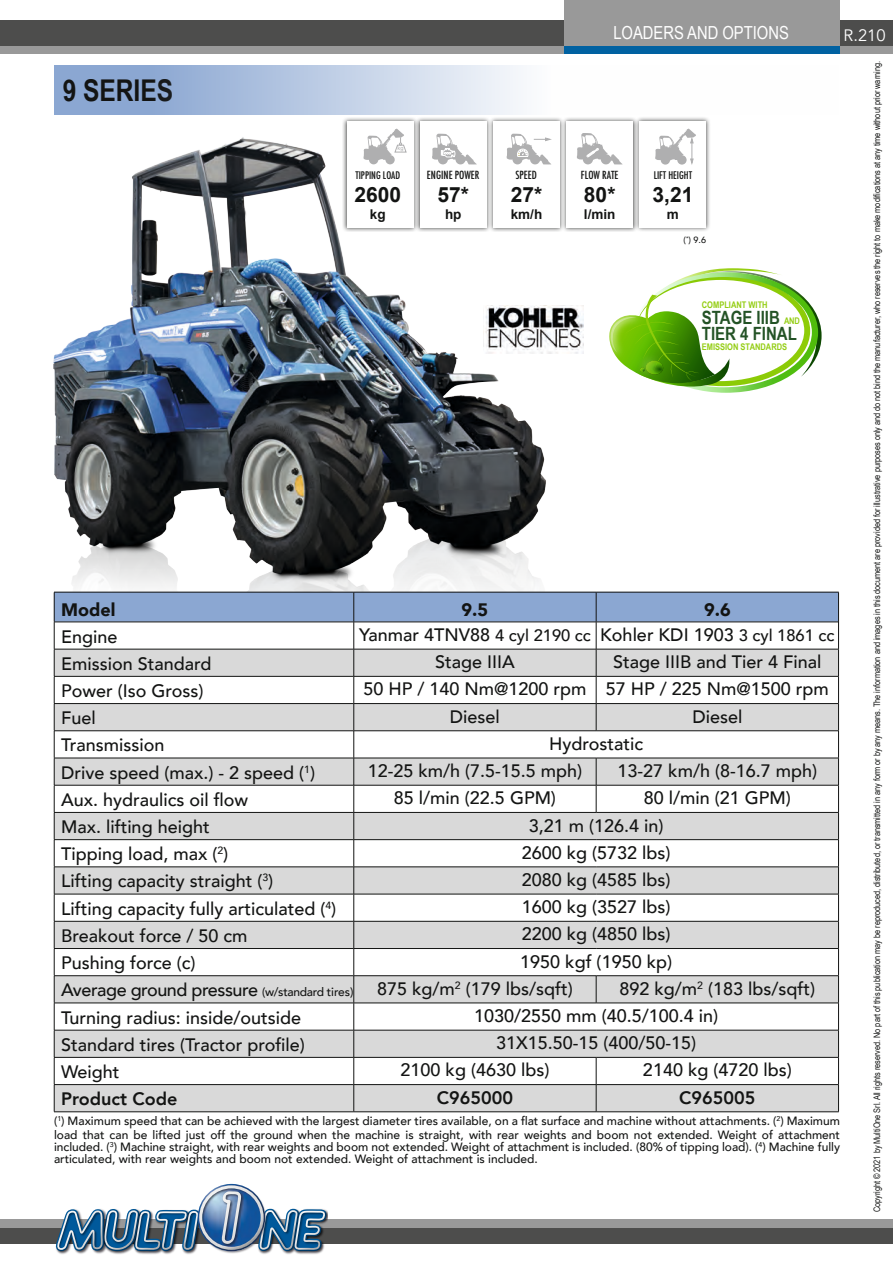
<style>
.page{position:relative;width:893px;height:1263px;background:#fff}
.page>*{position:absolute;margin:0;border:0;box-sizing:border-box;transform-origin:0 0}
.t1{font:700 30px "Arial Narrow";color:#131413}
.t2{font:700 21px "Arial";color:#131413}
.t3{font:700 18.3px/16.2px "Arial Narrow";color:#245326}
.t4{font:500 18px "Avenir";color:#131413}
.t5{font:500 18px "Avenir";letter-spacing:-.025em;color:#131413}
.t6{font:800 18px "Avenir";color:#131413}
.t7{font:18px "Arial Narrow";color:#fff}
.t8{font:900 18px "Avenir";color:#131413}
.t9{font:16.5px "Avenir";color:#fff}
.t10{font:700 13.5px "Arial";color:#131413}
.t11{font:500 12px/14.4px "Avenir";color:#131413}
.t12{font:500 condensed 10.95px "Futura";color:#131413}
.t13{font:500 condensed 10.8px "Futura";color:#131413}
.t14{font:500 condensed 10.35px "Futura";color:#131413}
.t15{font:500 condensed 10.2px "Futura";color:#131413}
.t16{font:700 9.15px "Arial Narrow";color:#93cd11}
.t17{font:9px "Arial Narrow";letter-spacing:-.005em;color:#131413}
.t18{font:500 9px "Avenir";color:#131413}
.t19{font:5.55px "Arial";color:#afafb0}
.s1{font-size:9.15px;color:#93cd11}
.s2{font-size:16.5px}
.s3{font-size:12px}
</style>
<div class="page">
<div style="left:0;top:45px;width:893px;height:9px;background:#999"></div>
<div style="left:564px;top:45px;width:276px;height:9px;background:#0061a1"></div>
<div style="left:0;top:20px;width:893px;height:25px;background:#4d4d4c"></div>
<div style="left:0;top:1219px;width:893px;height:9px;background:#999"></div>
<div style="left:0;top:1228px;width:893px;height:16px;background:#4d4d4c"></div>
<img style="left:55px;top:1184px;width:272px;height:70px">
<div style="left:564px;top:0;width:276px;height:45px;background:#999"></div>
<svg style="left:54px;top:66px;width:467px;height:49px;background:#b5c6e2"></svg>
<img style="left:53px;top:137px;width:545px;height:455px">
<img style="left:587px;top:280px;width:11px;height:108px">
<svg style="left:609px;top:268px;width:213px;height:125px"></svg>
<img style="left:611px;top:327px;width:78px;height:66px">
<img style="left:484px;top:306px;width:99px;height:48px">
<svg style="left:54px;top:593px;width:785px;height:518px"></svg>
<hr style="left:54px;top:1111px;width:300px;height:1px;background:#131413">
<hr style="left:354px;top:1111px;width:242px;height:1px;background:#131413">
<hr style="left:596px;top:1111px;width:243px;height:1px;background:#131413">
<hr style="left:54px;top:592px;width:300px;height:1px;background:#131413">
<hr style="left:54px;top:592px;width:1px;height:30px;background:#131413">
<hr style="left:354px;top:592px;width:242px;height:1px;background:#131413">
<hr style="left:596px;top:592px;width:243px;height:1px;background:#131413">
<hr style="left:54px;top:622px;width:300px;height:1px;background:#131413">
<hr style="left:354px;top:622px;width:242px;height:1px;background:#131413">
<hr style="left:596px;top:622px;width:242px;height:1px;background:#131413">
<div style="left:342px;top:116px;width:76px;height:116px;background:#131413;opacity:.75"></div>
<div style="left:347px;top:121px;width:66px;height:107px;background:#fff"></div>
<svg style="left:363px;top:129px;width:43px;height:35px"></svg>
<div style="left:415px;top:116px;width:76px;height:116px;background:#131413;opacity:.75"></div>
<div style="left:420px;top:121px;width:67px;height:107px;background:#fff"></div>
<svg style="left:432px;top:134px;width:45px;height:30px"></svg>
<div style="left:488px;top:116px;width:77px;height:116px;background:#131413;opacity:.75"></div>
<div style="left:493px;top:121px;width:67px;height:107px;background:#fff"></div>
<svg style="left:507px;top:134px;width:45px;height:30px"></svg>
<div style="left:562px;top:116px;width:76px;height:116px;background:#131413;opacity:.75"></div>
<div style="left:566px;top:121px;width:67px;height:107px;background:#fff"></div>
<svg style="left:577px;top:133px;width:45px;height:31px"></svg>
<div style="left:635px;top:116px;width:76px;height:116px;background:#131413;opacity:.75"></div>
<div style="left:639px;top:121px;width:67px;height:107px;background:#fff"></div>
<svg style="left:655px;top:129px;width:41px;height:36px"></svg>
<p class="t7" style="left:613px;top:20px;width:177px">LOADERS AND OPTIONS</p>
<p class="t9" style="left:844px;top:26px;width:43px">R.210</p>
<h1 class="t1" style="left:63px;top:68px;width:112px">9 SERIES</h1>
<p class="t19" style="left:398px;top:145px;width:7px">kg</p>
<p class="t2" style="left:354px;top:181px;width:48px">2600</p>
<p class="t10" style="left:370px;top:205px;width:17px">kg</p>
<p class="t15" style="left:355px;top:169px;width:46px">TIPPING LOAD</p>
<p class="t12" style="left:427px;top:168px;width:54px">ENGINE POWER</p>
<p class="t2" style="left:437px;top:181px;width:33px">57*</p>
<p class="t10" style="left:445px;top:205px;width:18px">hp</p>
<p class="t12" style="left:515px;top:168px;width:23px">SPEED</p>
<p class="t2" style="left:511px;top:181px;width:33px">27*</p>
<p class="t10" style="left:511px;top:205px;width:33px">km/h</p>
<p class="t13" style="left:581px;top:168px;width:39px">FLOW RATE</p>
<p class="t14" style="left:654px;top:169px;width:40px">LIFT HEIGHT</p>
<p class="t2" style="left:652px;top:181px;width:42px">3,21</p>
<p class="t10" style="left:667px;top:205px;width:14px">m</p>
<p class="t18" style="left:684px;top:232px;width:24px">(<sup>*</sup>) 9.6</p>
<p class="t2" style="left:584px;top:181px;width:33px">80*</p>
<p class="t10" style="left:584px;top:205px;width:33px">l/min</p>
<p class="t16" style="left:702px;top:298px;width:67px">COMPLIANT WITH</p>
<p class="t3" style="left:702px;top:309px;width:99px">STAGE IIIB <span class="s1">AND<br></span>TIER 4 FINAL</p>
<p class="t16" style="left:702px;top:340px;width:87px">EMISSION STANDARDS</p>
<p class="t8" style="left:61px;top:594px;width:56px">Model</p>
<p class="t8" style="left:462px;top:594px;width:28px">9.5</p>
<p class="t8" style="left:704px;top:594px;width:28px">9.6</p>
<p class="t4" style="left:61px;top:621px;width:58px">Engine</p>
<p class="t4" style="left:359px;top:619px;width:477px">Yanmar 4TNV88 <span class="s2">4 cyl 2190 cc</span> Kohler KDI 1903 <span class="s2">3 cyl 1861 cc</span></p>
<p class="t4" style="left:61px;top:648px;width:152px">Emission Standard</p>
<p class="t4" style="left:435px;top:646px;width:81px">Stage IIIA</p>
<p class="t4" style="left:613px;top:646px;width:210px">Stage IIIB and Tier 4 Final</p>
<p class="t4" style="left:61px;top:675px;width:144px">Power (Iso Gross)</p>
<p class="t4" style="left:363px;top:674px;width:467px">50 HP / 140 Nm@1200 rpm 57 HP / 225 Nm@1500 rpm</p>
<p class="t4" style="left:61px;top:702px;width:36px">Fuel</p>
<p class="t4" style="left:450px;top:701px;width:51px">Diesel</p>
<p class="t4" style="left:692px;top:701px;width:51px">Diesel</p>
<p class="t4" style="left:61px;top:729px;width:105px">Transmission</p>
<p class="t4" style="left:549px;top:728px;width:96px">Hydrostatic</p>
<p class="t4" style="left:61px;top:757px;width:255px">Drive speed (max.) - 2 speed (<sup>1</sup>)</p>
<p class="t4" style="left:368px;top:755px;width:216px">12-25 km/h (7.5-15.5 mph)</p>
<p class="t4" style="left:618px;top:755px;width:201px">13-27 km/h (8-16.7 mph)</p>
<p class="t4" style="left:61px;top:784px;width:189px">Aux. hydraulics oil flow</p>
<p class="t4" style="left:394px;top:782px;width:164px">85 l/min (22.5 GPM)</p>
<p class="t4" style="left:644px;top:782px;width:149px">80 l/min (21 GPM)</p>
<p class="t4" style="left:61px;top:811px;width:150px">Max. lifting height</p>
<p class="t4" style="left:529px;top:810px;width:136px">3,21 m (126.4 in)</p>
<p class="t4" style="left:61px;top:838px;width:169px">Tipping load, max (<sup>2</sup>)</p>
<p class="t4" style="left:522px;top:837px;width:150px">2600 kg (5732 lbs)</p>
<p class="t4" style="left:61px;top:866px;width:214px">Lifting capacity straight (<sup>3</sup>)</p>
<p class="t4" style="left:522px;top:864px;width:150px">2080 kg (4585 lbs)</p>
<p class="t4" style="left:61px;top:893px;width:277px">Lifting capacity fully articulated (<sup>4</sup>)</p>
<p class="t4" style="left:522px;top:891px;width:150px">1600 kg (3527 lbs)</p>
<p class="t4" style="left:61px;top:920px;width:188px">Breakout force / 50 cm</p>
<p class="t4" style="left:522px;top:918px;width:150px">2200 kg (4850 lbs)</p>
<p class="t4" style="left:61px;top:947px;width:136px">Pushing force (c)</p>
<p class="t4" style="left:520px;top:946px;width:153px">1950 kgf (1950 kp)</p>
<p class="t5" style="left:61px;top:974px;width:294px">Average ground pressure <span class="s3">(w/standard tires)</span></p>
<p class="t4" style="left:377px;top:973px;width:197px">875 kg/m<sup>2</sup> (179 lbs/sqft)</p>
<p class="t4" style="left:620px;top:973px;width:197px">892 kg/m<sup>2</sup> (183 lbs/sqft)</p>
<p class="t4" style="left:61px;top:1002px;width:242px">Turning radius: inside/outside</p>
<p class="t4" style="left:474px;top:1000px;width:246px">1030/2550 mm (40.5/100.4 in)</p>
<p class="t4" style="left:61px;top:1029px;width:245px">Standard tires (Tractor profile)</p>
<p class="t4" style="left:496px;top:1027px;width:202px">31X15.50-15 (400/50-15)</p>
<p class="t4" style="left:61px;top:1056px;width:60px">Weight</p>
<p class="t4" style="left:401px;top:1055px;width:150px">2100 kg (4630 lbs)</p>
<p class="t4" style="left:643px;top:1055px;width:150px">2140 kg (4720 lbs)</p>
<p class="t6" style="left:61px;top:1085px;width:118px">Product Code</p>
<p class="t6" style="left:437px;top:1083px;width:78px">C965000</p>
<p class="t6" style="left:679px;top:1083px;width:78px">C965005</p>
<p class="t11" style="left:54px;top:1112px;width:788px">(<sup>1</sup>) Maximum speed that can be achieved with the largest diameter tires available, on a flat surface and machine without attachments. (<sup>2</sup>) Maximum load that can be lifted just off the ground when the machine is straight, with rear weights and boom not extended. Weight of attachment</p>
<p class="t11" style="left:54px;top:1140px;width:788px;line-height:12px">included. (<sup>3</sup>) Machine straight, with rear weights and boom not extended. Weight of attachment is included. (80% of tipping load). (<sup>4</sup>) Machine fully articulated, with rear weights and boom not extended. Weight of attachment is included.</p>
<p class="t17" style="left:870px;top:1212px;width:1152px;rotate:-90deg">Copyright © 2021 by MultiOne Srl. All rights reserved. No part of this publication may be reproduced, distributed, or transmitted in any form or by any means. The information and images in this document are provided for illustrative purposes only and do not bind the manufacturer, who reserves the right to make modifications at any time without prior warning.</p>
</div>
